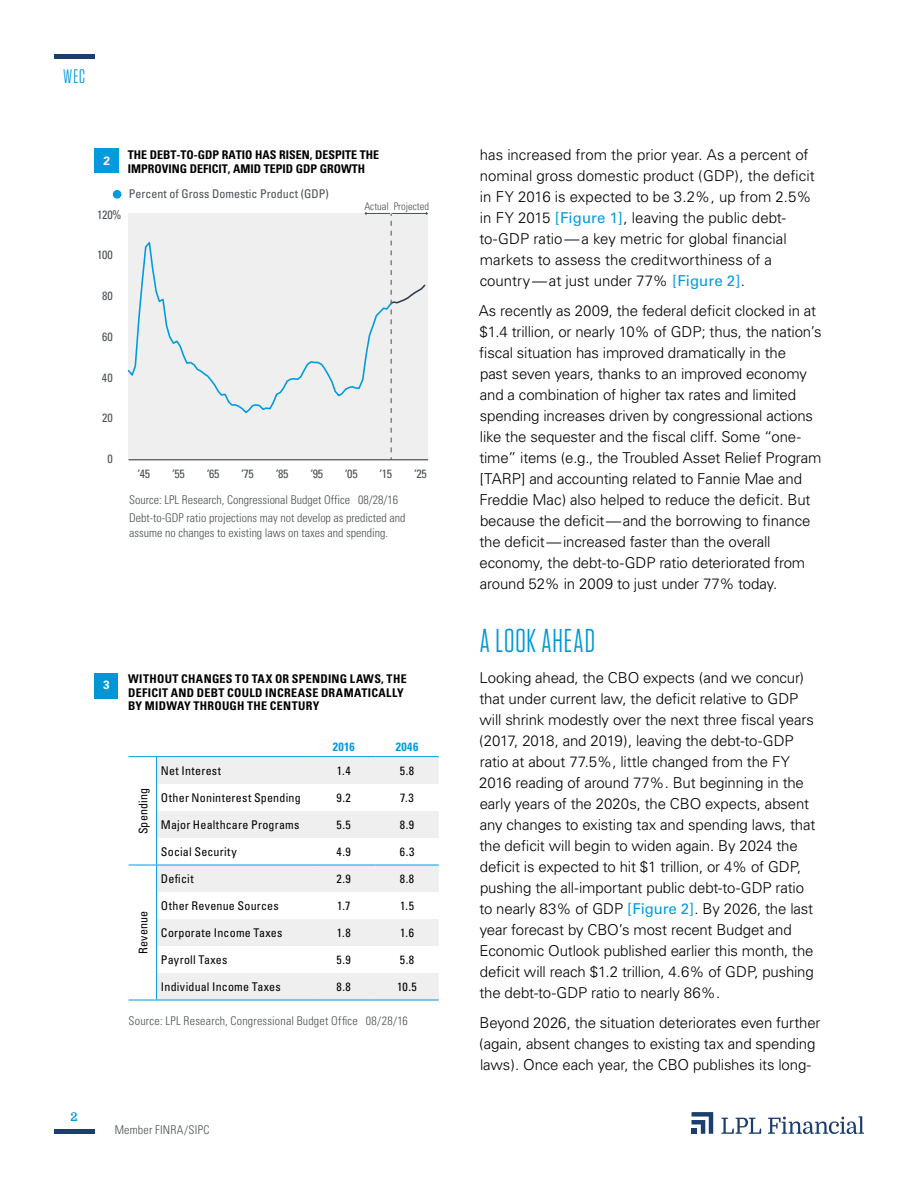
<style>
.page{position:relative;width:918px;height:1188px;background:#fff}
.page>*{position:absolute;margin:0;border:0;box-sizing:border-box;transform-origin:0 0}
.t1{font:33px "Tungsten Narrow";letter-spacing:.035em;color:#0098d8}
.t2{font:19.5px "Tungsten Narrow";color:#0098d8}
.t3{font:300 15px/21px "Univers";letter-spacing:-.01em;color:#000}
.t4{font:condensed 12px "Univers";letter-spacing:.02em;color:#000}
.t5{font:300 condensed 12px/18px "Univers";color:#4b4f54}
.t6{font:700 condensed 12px/13.5px "Univers";letter-spacing:.02em;color:#000}
.t7{font:700 condensed 12px/14.4px "Univers";color:#000}
.t8{font:condensed 12px "Univers";color:#4b4f54}
.t9{font:300 condensed 12px "Univers";letter-spacing:.02em;color:#4b4f54}
.t10{font:condensed 12px "Univers";letter-spacing:.01em;color:#4d5156}
.t11{font:700 condensed 12px "Univers";letter-spacing:.04em;color:#009bde}
.t12{font:700 12px "Univers";color:#fff}
.t13{font:700 12px "Domine";color:#0098d8}
.t14{font:300 condensed 10.5px "Univers";color:#4b4f54}
.s1{color:#4c4f54}
.s2{font-weight:400;color:#009bde}
</style>
<div class="page">
<hr style="left:54px;top:1130px;width:40px;height:4px;background:#1b3e6f">
<hr style="left:54px;top:54px;width:40px;height:4px;background:#1b3e6f">
<svg style="left:692px;top:1112px;width:21px;height:22px"></svg>
<svg style="left:721px;top:1118px;width:40px;height:16px"></svg>
<svg style="left:768px;top:1116px;width:96px;height:18px"></svg>
<div style="left:129px;top:213px;width:299px;height:247px;background:#efeff0"></div>
<hr style="left:129px;top:459px;width:299px;height:1px;background:#4b4f54">
<div style="left:94px;top:149px;width:25px;height:24px;background:#009bde"></div>
<div style="left:113px;top:190px;width:8px;height:9px;background:#009bde;border-radius:50%"></div>
<svg style="left:127px;top:239px;width:237px;height:176px"></svg>
<svg style="left:364px;top:212px;width:64px;height:248px"></svg>
<div style="left:94px;top:673px;width:24px;height:25px;background:#0096d6"></div>
<div style="left:157px;top:757px;width:282px;height:243px;background:#efeff0"></div>
<svg style="left:157px;top:784px;width:282px;height:189px"></svg>
<hr style="left:157px;top:756px;width:155px;height:1px;background:#009bde">
<hr style="left:312px;top:756px;width:63px;height:1px;background:#009bde">
<hr style="left:375px;top:756px;width:64px;height:1px;background:#009bde">
<hr style="left:157px;top:1000px;width:155px;height:1px;background:#009bde">
<hr style="left:312px;top:1000px;width:63px;height:1px;background:#009bde">
<hr style="left:375px;top:1000px;width:64px;height:1px;background:#009bde">
<hr style="left:157px;top:865px;width:155px;height:1px;background:#009bde">
<hr style="left:312px;top:865px;width:63px;height:1px;background:#009bde">
<hr style="left:375px;top:865px;width:64px;height:1px;background:#009bde">
<svg style="left:129px;top:756px;width:28px;height:245px"></svg>
<h2 class="t2" style="left:63px;top:67px;width:24px">WEC</h2>
<p class="t12" style="left:103px;top:153px;width:8px">2</p>
<p class="t7" style="left:128px;top:147px;width:253px">THE DEBT-TO-GDP RATIO HAS RISEN, DESPITE THE<br>IMPROVING DEFICIT, AMID TEPID GDP GROWTH</p>
<p class="t8" style="left:129px;top:187px;width:201px">Percent of Gross Domestic Product (GDP)</p>
<p class="t10" style="left:97px;top:207px;width:26px">120<span class="s1">%</span></p>
<p class="t10" style="left:97px;top:248px;width:17px">100</p>
<p class="t10" style="left:102px;top:288px;width:12px">80</p>
<p class="t10" style="left:102px;top:329px;width:12px">60</p>
<p class="t10" style="left:102px;top:370px;width:12px">40</p>
<p class="t10" style="left:102px;top:410px;width:12px">20</p>
<p class="t10" style="left:107px;top:451px;width:7px">0</p>
<p class="t14" style="left:364px;top:200px;width:66px">Actual Projected</p>
<p class="t8" style="left:138px;top:466px;width:14px">‘45</p>
<p class="t8" style="left:172px;top:466px;width:14px">‘55</p>
<p class="t8" style="left:207px;top:466px;width:14px">‘65</p>
<p class="t8" style="left:241px;top:466px;width:14px">‘75</p>
<p class="t8" style="left:276px;top:466px;width:14px">‘85</p>
<p class="t8" style="left:310px;top:466px;width:14px">‘95</p>
<p class="t8" style="left:345px;top:466px;width:14px">‘05</p>
<p class="t8" style="left:380px;top:466px;width:14px">‘15</p>
<p class="t8" style="left:414px;top:466px;width:14px">‘25</p>
<p class="t5" style="left:129px;top:490px;width:278px">Source: LPL Research, Congressional Budget Office 08/28/16<br>Debt-to-GDP ratio projections may not develop as predicted and</p>
<p class="t5" style="left:129px;top:523px;width:261px">assume no changes to existing laws on taxes and spending.</p>
<p class="t12" style="left:103px;top:678px;width:8px">3</p>
<p class="t6" style="left:128px;top:672px;width:280px">WITHOUT CHANGES TO TAX OR SPENDING LAWS, THE<br>DEFICIT AND DEBT COULD INCREASE DRAMATICALLY<br>BY MIDWAY THROUGH THE CENTURY</p>
<p class="t4" style="left:136px;top:834px;width:48px;rotate:-90deg">Spending</p>
<p class="t11" style="left:333px;top:739px;width:24px">2016</p>
<p class="t11" style="left:396px;top:739px;width:24px">2046</p>
<p class="t4" style="left:161px;top:763px;width:62px">Net Interest</p>
<p class="t4" style="left:337px;top:763px;width:15px">1.4</p>
<p class="t4" style="left:400px;top:763px;width:16px">5.8</p>
<p class="t4" style="left:161px;top:790px;width:141px">Other Noninterest Spending</p>
<p class="t4" style="left:337px;top:790px;width:16px">9.2</p>
<p class="t4" style="left:400px;top:790px;width:15px">7.3</p>
<p class="t4" style="left:161px;top:817px;width:140px">Major Healthcare Programs</p>
<p class="t4" style="left:337px;top:817px;width:16px">5.5</p>
<p class="t4" style="left:400px;top:817px;width:16px">8.9</p>
<p class="t4" style="left:161px;top:844px;width:77px">Social Security</p>
<p class="t4" style="left:337px;top:844px;width:16px">4.9</p>
<p class="t4" style="left:400px;top:844px;width:16px">6.3</p>
<p class="t4" style="left:161px;top:871px;width:34px">Deficit</p>
<p class="t4" style="left:337px;top:871px;width:16px">2.9</p>
<p class="t4" style="left:400px;top:871px;width:16px">8.8</p>
<p class="t4" style="left:161px;top:898px;width:119px">Other Revenue Sources</p>
<p class="t4" style="left:337px;top:898px;width:15px">1.7</p>
<p class="t4" style="left:400px;top:898px;width:15px">1.5</p>
<p class="t4" style="left:161px;top:925px;width:123px">Corporate Income Taxes</p>
<p class="t4" style="left:337px;top:925px;width:15px">1.8</p>
<p class="t4" style="left:400px;top:925px;width:15px">1.6</p>
<p class="t4" style="left:161px;top:952px;width:68px">Payroll Taxes</p>
<p class="t4" style="left:337px;top:952px;width:16px">5.9</p>
<p class="t4" style="left:400px;top:952px;width:16px">5.8</p>
<p class="t4" style="left:161px;top:979px;width:121px">Individual Income Taxes</p>
<p class="t4" style="left:337px;top:979px;width:16px">8.8</p>
<p class="t4" style="left:397px;top:979px;width:21px">10.5</p>
<p class="t9" style="left:129px;top:1014px;width:281px">Source: LPL Research, Congressional Budget Office 08/28/16</p>
<p class="t4" style="left:136px;top:954px;width:45px;rotate:-90deg">Revenue</p>
<p class="t13" style="left:71px;top:1110px;width:9px">2</p>
<p class="t5" style="left:115px;top:1121px;width:96px">Member FINRA/SIPC</p>
<p class="t3" style="left:479px;top:145px;width:337px">has increased from the prior year. As a percent of nominal gross domestic product (GDP), the deficit in FY 2016 is expected to be 3.2%, up from 2.5% in FY 2015 <span class="s2">[Figure 1]</span>, leaving the public debt&shy;to-GDP ratio—a key metric for global financial markets to assess the creditworthiness of a country—at just under 77% <span class="s2">[Figure 2]</span>.</p>
<p class="t3" style="left:479px;top:301px;width:344px">As recently as 2009, the federal deficit clocked in at $1.4 trillion, or nearly 10% of GDP; thus, the nation’s fiscal situation has improved dramatically in the<br>past seven years, thanks to an improved economy and a combination of higher tax rates and limited spending increases driven by congressional actions like the sequester and the fiscal cliff. Some “one&shy;time” items (e.g., the Troubled Asset Relief Program [TARP] and accounting related to Fannie Mae and Freddie Mac) also helped to reduce the deficit. But because the deficit—and the borrowing to finance the deficit—increased faster than the overall economy, the debt-to-GDP ratio deteriorated from around 52% in 2009 to just under 77% today.</p>
<h1 class="t1" style="left:480px;top:624px;width:117px">A LOOK AHEAD</h1>
<p class="t3" style="left:479px;top:668px;width:338px">Looking ahead, the CBO expects (and we concur) that under current law, the deficit relative to GDP will shrink modestly over the next three fiscal years (2017, 2018, and 2019), leaving the debt-to-GDP ratio at about 77.5%, little changed from the FY 2016 reading of around 77%. But beginning in the early years of the 2020s, the CBO expects, absent any changes to existing tax and spending laws, that the deficit will begin to widen again. By 2024 the deficit is expected to hit $1 trillion, or 4% of GDP, pushing the all-important public debt-to-GDP ratio to nearly 83% of GDP <span class="s2">[Figure 2]</span>. By 2026, the last year forecast by CBO’s most recent Budget and Economic Outlook published earlier this month, the deficit will reach $1.2 trillion, 4.6% of GDP, pushing the debt-to-GDP ratio to nearly 86%.</p>
<p class="t3" style="left:479px;top:1013px;width:343px">Beyond 2026, the situation deteriorates even further (again, absent changes to existing tax and spending laws). Once each year, the CBO publishes its long-</p>
</div>
